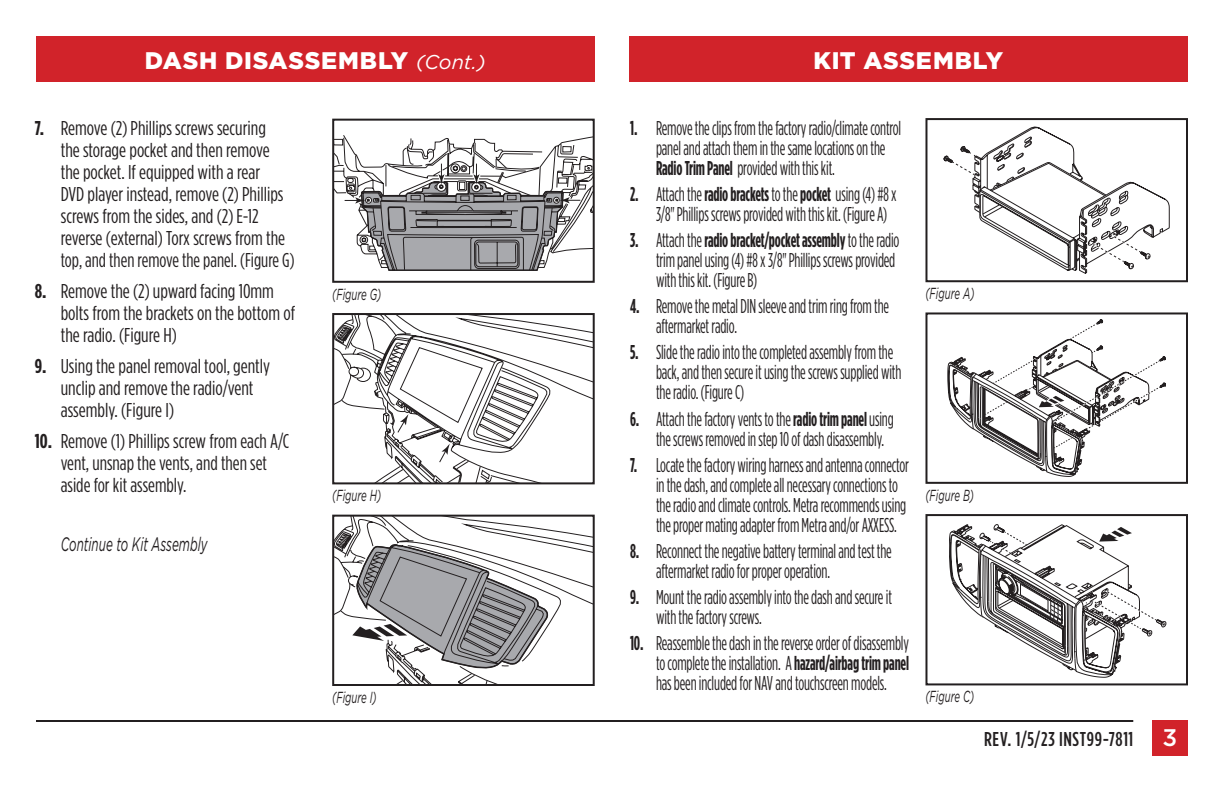
<style>
.page{position:relative;width:1224px;height:792px;background:#fff}
.page>*{position:absolute;margin:0;border:0;box-sizing:border-box;transform-origin:0 0}
.t1{font:900 24px "Gotham";letter-spacing:.03em;color:#fff}
.t2{font:20px/20px "Gotham Condensed";letter-spacing:-.01em;color:#231f20;scale:.8 1}
.t3{font:20px/22px "Gotham Condensed";letter-spacing:-.01em;color:#231f20}
.t4{font:500 20px "Gotham Condensed";letter-spacing:.035em;color:#231f20}
.t5{font:italic 19.6px "Gotham";color:#231f20;scale:.6 1}
.t6{font:italic 16px "Gotham";color:#231f20;scale:.6 1}
.s1{font-weight:400;font-style:italic;font-size:20px}
.s2{font-weight:700}
.s3{font-family:"Gotham";font-size:24px;color:#fff}
</style>
<div class="page">
<div style="left:36px;top:36px;width:559px;height:45px;background:#d1232a"></div>
<div style="left:629px;top:36px;width:559px;height:45px;background:#d1232a"></div>
<hr style="left:36px;top:720px;width:1097px;height:2px;background:#231f20">
<div style="left:1152px;top:720px;width:36px;height:36px;background:#d1232a"></div>
<svg style="left:335px;top:135px;width:257px;height:136px"></svg>
<div style="left:332px;top:119px;width:263px;height:164px;border:2px solid #231f20"></div>
<svg style="left:351px;top:316px;width:241px;height:104px"></svg>
<svg style="left:335px;top:319px;width:200px;height:162px"></svg>
<div style="left:332px;top:313px;width:263px;height:171px;border:2px solid #231f20"></div>
<svg style="left:350px;top:518px;width:242px;height:105px"></svg>
<svg style="left:335px;top:525px;width:215px;height:158px"></svg>
<div style="left:332px;top:515px;width:263px;height:171px;border:2px solid #231f20"></div>
<svg style="left:944px;top:127px;width:226px;height:147px"></svg>
<div style="left:925px;top:118px;width:263px;height:164px;border:2px solid #231f20"></div>
<svg style="left:948px;top:320px;width:218px;height:157px"></svg>
<div style="left:925px;top:312px;width:263px;height:172px;border:2px solid #231f20"></div>
<svg style="left:949px;top:524px;width:217px;height:154px"></svg>
<div style="left:925px;top:514px;width:263px;height:171px;border:2px solid #231f20"></div>
<p class="t1" style="left:145px;top:47px;width:342px">DASH DISASSEMBLY <span class="s1">(Cont.)</span></p>
<p class="t1" style="left:814px;top:47px;width:191px">KIT ASSEMBLY</p>
<p class="t3" style="left:61px;top:117px;width:235px;text-indent:-26px"><span class="s2">7.</span> Remove (2) Phillips screws securing<br>the storage pocket and then remove<br>the pocket. If equipped with a rear<br>DVD player instead, remove (2) Phillips screws from the sides, and (2) E-12 reverse (external) Torx screws from the top, and then remove the panel. (Figure G)</p>
<p class="t3" style="left:61px;top:280px;width:236px;text-indent:-26px"><span class="s2">8.</span> Remove the (2) upward facing 10mm bolts from the brackets on the bottom of the radio. (Figure H)</p>
<p class="t3" style="left:61px;top:355px;width:211px;text-indent:-26px"><span class="s2">9.</span> Using the panel removal tool, gently unclip and remove the radio/vent assembly. (Figure I)</p>
<p class="t3" style="left:61px;top:430px;width:230px;text-indent:-26px"><span class="s2">10.</span> Remove (1) Phillips screw from each A/C vent, unsnap the vents, and then set aside for kit assembly.</p>
<p class="t5" style="left:61px;top:533px;width:246px">Continue to Kit Assembly</p>
<p class="t6" style="left:332px;top:285px;width:84px">(Figure G)</p>
<p class="t6" style="left:332px;top:487px;width:83px">(Figure H)</p>
<p class="t6" style="left:332px;top:688px;width:76px">(Figure I)</p>
<p class="t2" style="left:656px;top:118px;width:308px;text-indent:-26px"><span class="s2">1.</span> Removetheclips fromthefactoryradio/climatecontrol panelandattachtheminthesamelocationsonthe<br><span class="s2">Radio Trim Panel</span> provided withthiskit.</p>
<p class="t2" style="left:656px;top:184px;width:302px;text-indent:-26px"><span class="s2">2.</span> Attachthe<span class="s2">radio brackets</span> tothe <span class="s2">pocket</span> using(4)#8x<br>3/8"Phillips screwsprovided withthiskit. (Figure A)</p>
<p class="t2" style="left:656px;top:230px;width:306px;text-indent:-26px"><span class="s2">3.</span> Attachthe<span class="s2">radio bracket/pocket assembly</span>totheradio trimpanelusing(4)#8x3/8"Phillips screwsprovided withthiskit. (FigureB)</p>
<p class="t2" style="left:656px;top:296px;width:293px;text-indent:-26px"><span class="s2">4.</span> Removethemetal DIN sleeveandtrimringfromthe aftermarket radio.</p>
<p class="t2" style="left:656px;top:342px;width:308px;text-indent:-26px"><span class="s2">5.</span> Slidetheradiointothecompletedassemblyfromthe back,andthensecureitusingthescrews supplied with theradio. (FigureC)</p>
<p class="t2" style="left:656px;top:408px;width:299px;text-indent:-26px"><span class="s2">6.</span> Attachthefactoryvents tothe<span class="s2">radio trim panel</span>using thescrews removedinstep10ofdashdisassembly.</p>
<p class="t2" style="left:656px;top:454px;width:318px;text-indent:-26px"><span class="s2">7.</span> Locatethefactory wiringharnessandantennaconnector inthedash,andcompleteallnecessaryconnections to theradioandclimatecontrols. Metrarecommendsusing thepropermatingadapter fromMetraand/or AXXESS.</p>
<p class="t2" style="left:656px;top:540px;width:296px;text-indent:-26px"><span class="s2">8.</span> Reconnect thenegativebatteryterminalandtest the aftermarket radioforproperoperation.</p>
<p class="t2" style="left:656px;top:587px;width:297px;text-indent:-26px"><span class="s2">9.</span> Mount theradioassemblyintothedashandsecureit withthefactoryscrews.</p>
<p class="t2" style="left:656px;top:633px;width:318px;text-align:justify;text-indent:-26px"><span class="s2">10.</span> Reassemblethedashinthereverseorderofdisassembly tocompletetheinstallation. A <span class="s2">hazard/airbag trim panel </span>hasbeenincludedfor NAVandtouchscreenmodels.</p>
<p class="t6" style="left:925px;top:285px;width:83px">(Figure A)</p>
<p class="t6" style="left:925px;top:486px;width:83px">(Figure B)</p>
<p class="t6" style="left:925px;top:688px;width:83px">(Figure C)</p>
<p class="t4" style="left:984px;top:728px;width:195px">REV. 1/5/23 INST99-7811 <span class="s3">3</span></p>
</div>
